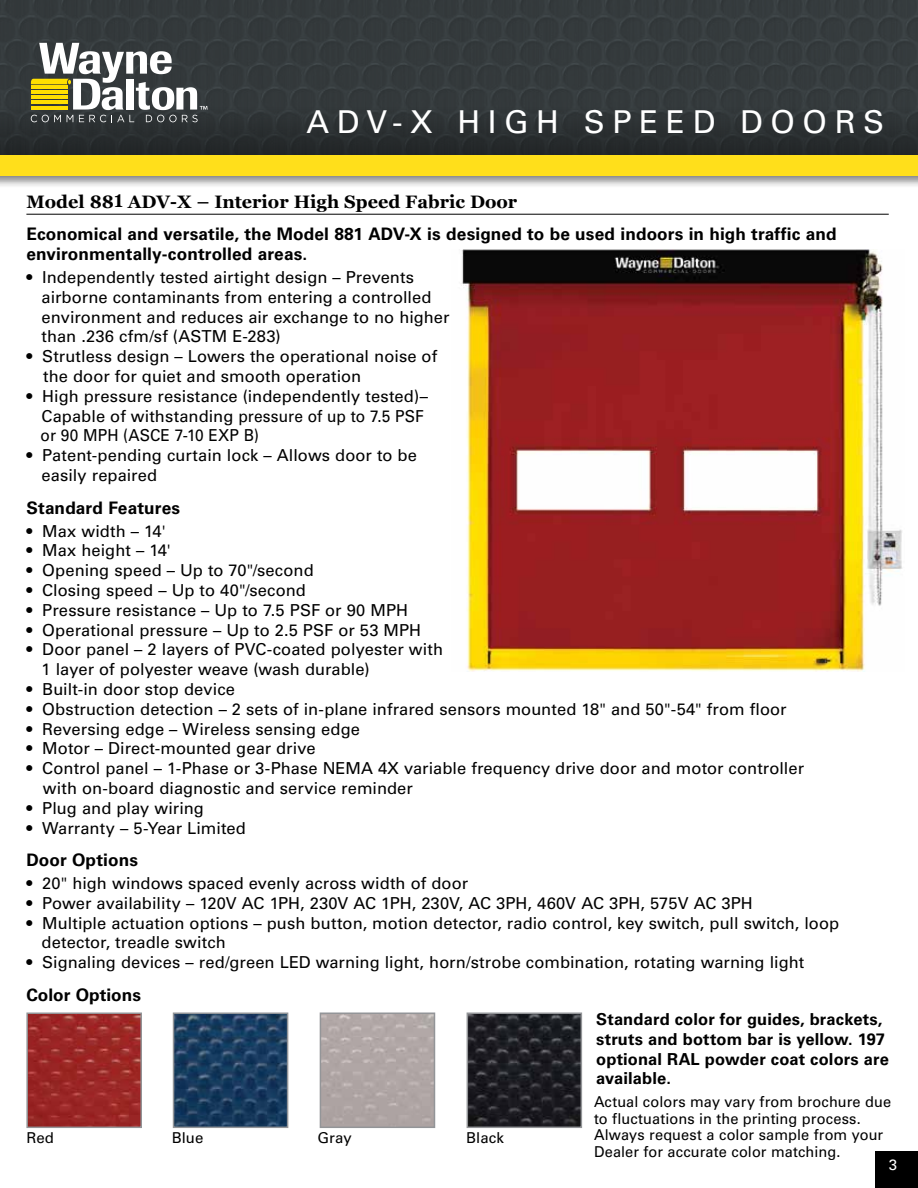
<style>
.page{position:relative;width:918px;height:1188px;background:#fff}
.page>*{position:absolute;margin:0;border:0;box-sizing:border-box;transform-origin:0 0}
.t1{font:31.5px "Univers LT Std";letter-spacing:.24em;color:#fff}
.t2{font:700 18px "Georgia";color:#000}
.t3{font:700 17.25px/20.7px "Univers LT Std";letter-spacing:.005em;color:#000}
.t4{font:16.5px/19.8px "Univers LT Std";letter-spacing:.005em;color:#000}
.t5{font:700 16.5px/19.8px "Univers LT Std";letter-spacing:.01em;color:#000}
.t6{font:15px/16.5px "Univers LT Std";letter-spacing:.005em;color:#000}
.t7{font:15px "Univers LT Std";color:#fff}
.s1{font-size:23.25px}
</style>
<div class="page">
<img style="left:461px;top:249px;width:441px;height:423px">
<img style="left:29px;top:1015px;width:110px;height:110px">
<div style="left:26px;top:1012px;width:116px;height:116px;border:2px solid #939598"></div>
<img style="left:470px;top:1015px;width:109px;height:110px">
<div style="left:467px;top:1012px;width:115px;height:116px;border:2px solid #939598"></div>
<img style="left:323px;top:1015px;width:109px;height:110px">
<div style="left:320px;top:1012px;width:115px;height:116px;border:2px solid #939598"></div>
<img style="left:176px;top:1015px;width:109px;height:110px">
<div style="left:173px;top:1012px;width:115px;height:116px;border:2px solid #939598"></div>
<div style="left:0;top:0;width:918px;height:106px;background:#343a3c"></div>
<div style="left:0;top:106px;width:918px;height:50px;background:#2b2f31"></div>
<div style="left:0;top:156px;width:918px;height:33px;background:#000;opacity:.5"></div>
<div style="left:0;top:156px;width:918px;height:20px;background:#ffdf1b"></div>
<hr style="left:26px;top:214px;width:863px;height:1px;background:#000">
<svg style="left:31px;top:43px;width:177px;height:79px"></svg>
<div style="left:875px;top:1152px;width:43px;height:36px;background:#000"></div>
<h1 class="t1" style="left:306px;top:103px;width:579px">ADV-X HIGH SPEED DOORS</h1>
<p class="t2" style="left:26px;top:188px;width:492px">Model 88<span class="s1">1</span> ADV-X – Interior High Speed Fabric Door</p>
<p class="t3" style="left:26px;top:223px;width:812px">Economical and versatile, the Model 881 ADV-X is designed to be used indoors in high traffic and environmentally-controlled areas.</p>
<p class="t4" style="left:42px;top:267px;width:410px;text-indent:-15px">• Independently tested airtight design – Prevents airborne contaminants from entering a controlled environment and reduces air exchange to no higher than .236 cfm/sf (ASTM E-283)</p>
<p class="t4" style="left:43px;top:347px;width:395px;text-indent:-17px">• Strutless design – Lowers the operational noise of the door for quiet and smooth operation</p>
<p class="t4" style="left:41px;top:386px;width:389px;text-indent:-14px">• High pressure resistance (independently tested)–<br>Capable of withstanding pressure of up to 7.5 PSF or 90 MPH (ASCE 7-10 EXP B)</p>
<p class="t4" style="left:42px;top:446px;width:377px;text-indent:-15px">• Patent-pending curtain lock – Allows door to be easily repaired</p>
<p class="t3" style="left:26px;top:498px;width:155px">Standard Features</p>
<p class="t4" style="left:26px;top:521px;width:141px">• Max width – 14'</p>
<p class="t4" style="left:26px;top:541px;width:146px">• Max height – 14'</p>
<p class="t4" style="left:26px;top:561px;width:289px">• Opening speed – Up to 70"/second</p>
<p class="t4" style="left:26px;top:580px;width:281px">• Closing speed – Up to 40"/second</p>
<p class="t4" style="left:26px;top:600px;width:383px">• Pressure resistance – Up to 7.5 PSF or 90 MPH</p>
<p class="t4" style="left:26px;top:620px;width:396px">• Operational pressure – Up to 2.5 PSF or 53 MPH</p>
<p class="t4" style="left:42px;top:640px;width:403px;text-indent:-15px">• Door panel – 2 layers of PVC-coated polyester with<br>1 layer of polyester weave (wash durable)</p>
<p class="t4" style="left:26px;top:679px;width:210px">• Built-in door stop device</p>
<p class="t4" style="left:26px;top:699px;width:762px">• Obstruction detection – 2 sets of in-plane infrared sensors mounted 18" and 50"-54" from floor</p>
<p class="t4" style="left:26px;top:719px;width:335px">• Reversing edge – Wireless sensing edge</p>
<p class="t4" style="left:26px;top:739px;width:291px">• Motor – Direct-mounted gear drive</p>
<p class="t4" style="left:43px;top:759px;width:763px;text-indent:-16px">• Control panel – 1-Phase or 3-Phase NEMA 4X variable frequency drive door and motor controller with on-board diagnostic and service reminder</p>
<p class="t4" style="left:26px;top:798px;width:179px">• Plug and play wiring</p>
<p class="t4" style="left:26px;top:818px;width:221px">• Warranty – 5-Year Limited</p>
<p class="t3" style="left:26px;top:850px;width:113px">Door Options</p>
<p class="t4" style="left:26px;top:873px;width:443px">• 20" high windows spaced evenly across width of door</p>
<p class="t4" style="left:26px;top:893px;width:728px">• Power availability – 120V AC 1PH, 230V AC 1PH, 230V, AC 3PH, 460V AC 3PH, 575V AC 3PH</p>
<p class="t4" style="left:42px;top:913px;width:799px;text-indent:-15px">• Multiple actuation options – push button, motion detector, radio control, key switch, pull switch, loop detector, treadle switch</p>
<p class="t4" style="left:26px;top:953px;width:779px">• Signaling devices – red/green LED warning light, horn/strobe combination, rotating warning light</p>
<p class="t3" style="left:26px;top:985px;width:116px">Color Options</p>
<p class="t6" style="left:26px;top:1130px;width:29px">Red</p>
<p class="t6" style="left:172px;top:1130px;width:33px">Blue</p>
<p class="t6" style="left:318px;top:1130px;width:36px">Gray</p>
<p class="t6" style="left:466px;top:1130px;width:40px">Black</p>
<p class="t5" style="left:596px;top:1009px;width:294px">Standard color for guides, brackets, struts and bottom bar is yellow. 197 optional RAL powder coat colors are available.</p>
<p class="t6" style="left:594px;top:1094px;width:299px">Actual colors may vary from brochure due to fluctuations in the printing process.<br>Always request a color sample from your Dealer for accurate color matching.</p>
<p class="t7" style="left:889px;top:1156px;width:10px">3</p>
</div>
